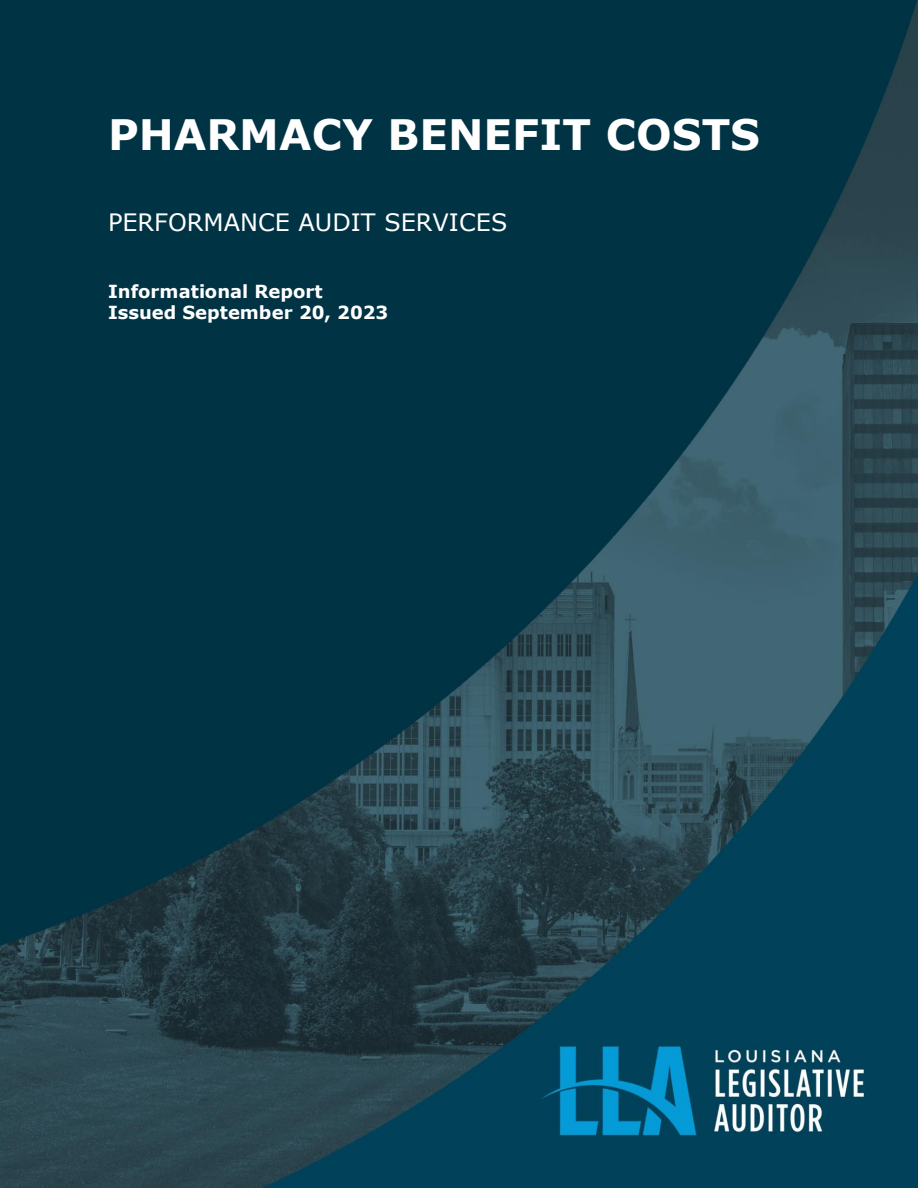
<style>
.page{position:relative;width:918px;height:1188px;background:#fff}
.page>*{position:absolute;margin:0;border:0;box-sizing:border-box;transform-origin:0 0}
.t1{font:700 42px "Verdana";color:#fff}
.t2{font:24px "Verdana";color:#fff}
.t3{font:700 18px "Verdana";color:#fff}
</style>
<div class="page">
<img style="left:0;top:0;width:918px;height:1188px">
<p class="t1" style="left:108px;top:108px;width:654px">PHARMACY BENEFIT COSTS</p>
<p class="t2" style="left:108px;top:206px;width:401px">PERFORMANCE AUDIT SERVICES</p>
<p class="t3" style="left:108px;top:279px;width:216px">Informational Report</p>
<p class="t3" style="left:108px;top:301px;width:282px">Issued September 20, 2023</p>
</div>
